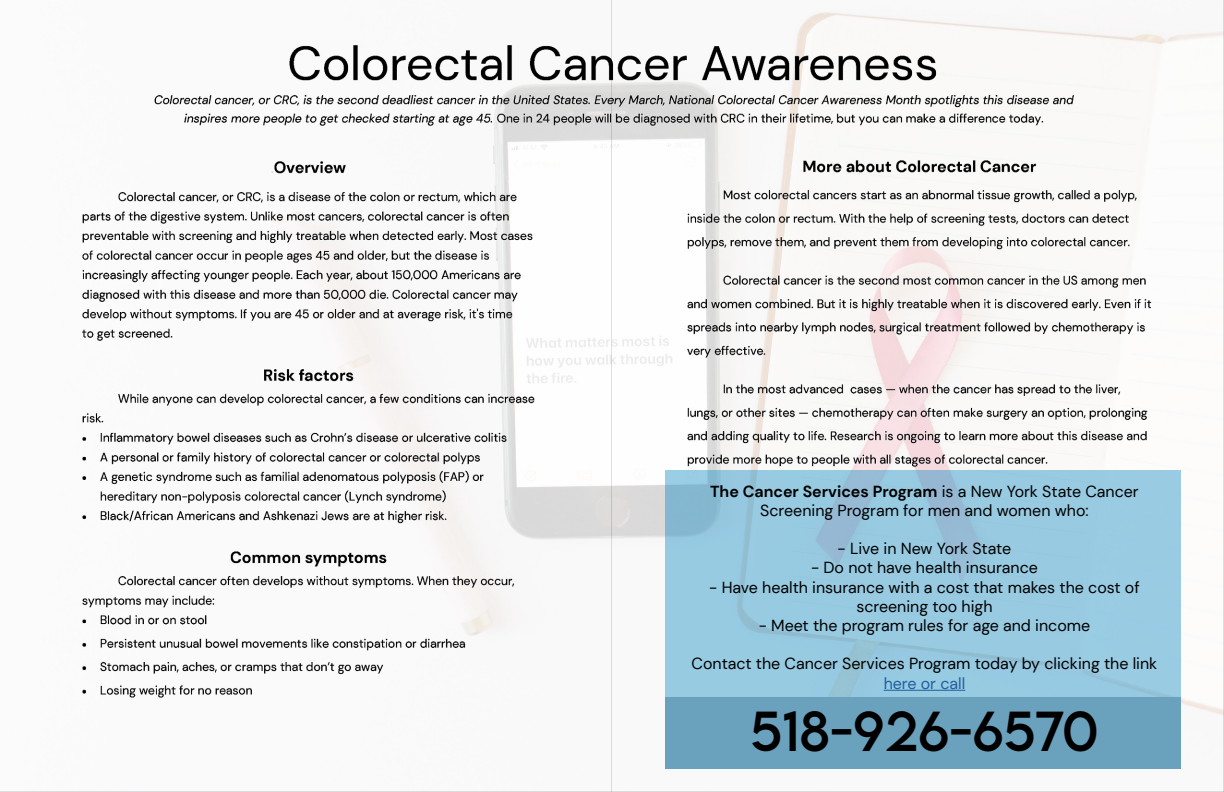
<style>
.page{position:relative;width:1224px;height:792px;background:#fff}
.page>*{position:absolute;margin:0;border:0;box-sizing:border-box;transform-origin:0 0}
.t1{font:50px "LEMONMILK";color:#000}
.t2{font:16px/19.2px "DM Sans";color:#000;text-align:center}
.t3{font:16px "DM Sans";color:#215e9e}
.s1{font-weight:700}
</style>
<div class="page">
<img style="left:0;top:0;width:1224px;height:792px">
<svg style="left:665px;top:470px;width:516px;height:227px;background:#96c9df"></svg>
<hr style="left:884px;top:690px;width:81px;height:1px;background:#215e9e">
<div style="left:665px;top:697px;width:516px;height:72px;background:#6aa1bd"></div>
<p class="t2" style="left:710px;top:481px;width:430px"><span class="s1">The Cancer Services Program</span> is a New York State Cancer<br>Screening Program for men and women who:</p>
<p class="t2" style="left:838px;top:539px;width:175px">- Live in New York State</p>
<p class="t2" style="left:811px;top:558px;width:228px">- Do not have health insurance</p>
<p class="t2" style="left:709px;top:577px;width:432px">- Have health insurance with a cost that makes the cost of screening too high</p>
<p class="t2" style="left:759px;top:616px;width:333px">- Meet the program rules for age and income</p>
<p class="t2" style="left:692px;top:654px;width:467px">Contact the Cancer Services Program today by clicking the link</p>
<p class="t3" style="left:884px;top:673px;width:83px">here or call</p>
<h1 class="t1" style="left:751px;top:699px;width:349px">518-926-6570</h1>
</div>
